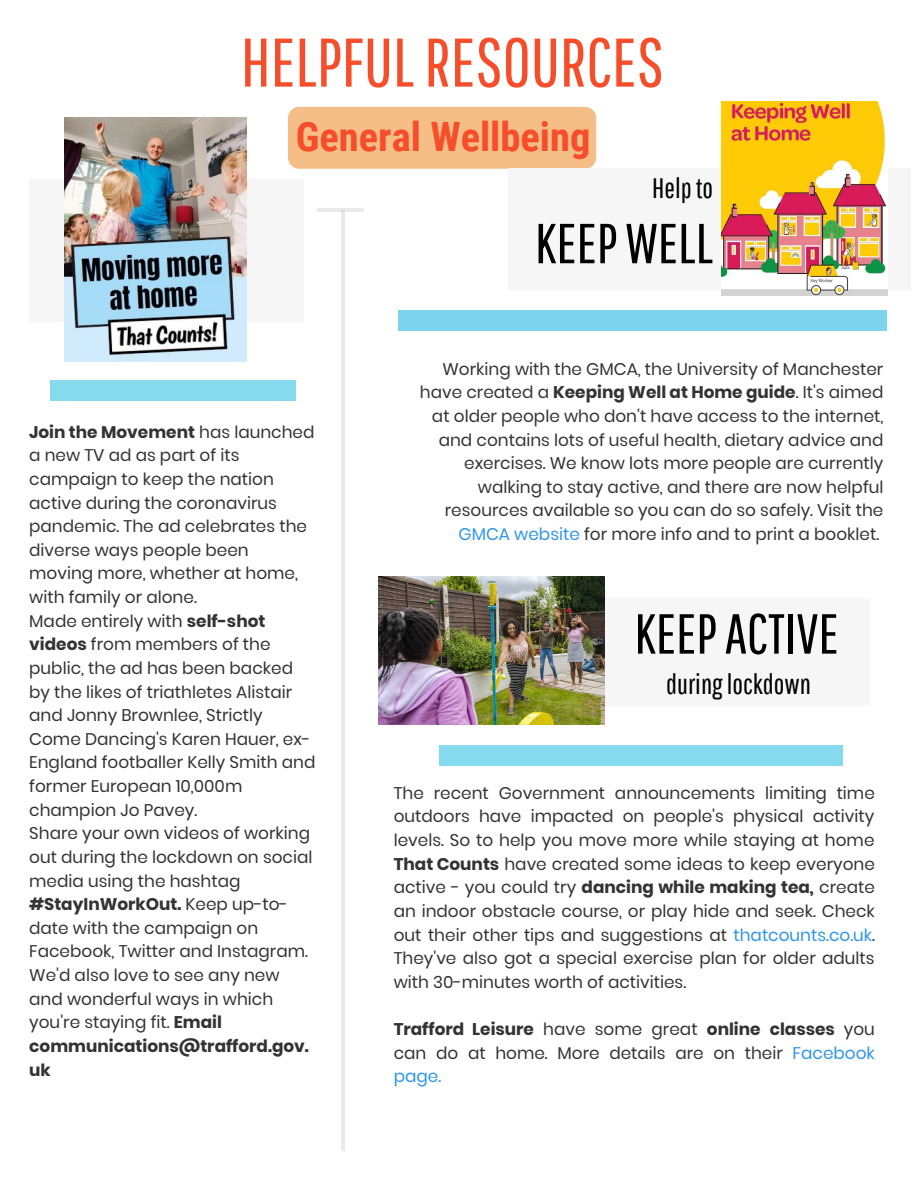
<style>
.page{position:relative;width:918px;height:1188px;background:#fff}
.page>*{position:absolute;margin:0;border:0;box-sizing:border-box;transform-origin:0 0}
.t1{font:68.7px "Pathway Gothic One";color:#f64d2a}
.t2{font:56.25px "Pathway Gothic One";color:#000}
.t3{font:700 40.5px "Roboto Condensed";color:#f64d2a}
.t4{font:28.2px "Pathway Gothic One";color:#000}
.t5{font:16.8px/23.7px "Poppins";color:#333;text-align:justify}
.s1{font-weight:700}
.s2{color:#2d95ec}
</style>
<div class="page">
<div style="left:288px;top:107px;width:308px;height:62px;background:#f5be86"></div>
<div style="left:29px;top:179px;width:275px;height:143px;background:#f6f6f6"></div>
<div style="left:467px;top:598px;width:403px;height:108px;background:#f6f6f6"></div>
<div style="left:509px;top:169px;width:402px;height:121px;background:#f6f6f6"></div>
<hr style="left:341px;top:210px;width:3px;height:941px;background:#eaeaea">
<hr style="left:317px;top:208px;width:46px;height:4px;background:#eaeaea">
<div style="left:398px;top:310px;width:489px;height:21px;background:#7dd3ed"></div>
<div style="left:51px;top:380px;width:245px;height:20px;background:#86daed"></div>
<div style="left:439px;top:746px;width:404px;height:20px;background:#86daed"></div>
<img style="left:721px;top:101px;width:167px;height:195px">
<img style="left:64px;top:117px;width:182px;height:244px">
<img style="left:378px;top:576px;width:226px;height:148px">
<h1 class="t1" style="left:241px;top:21px;width:425px">HELPFUL RESOURCES</h1>
<h3 class="t3" style="left:296px;top:108px;width:296px">General Wellbeing</h3>
<p class="t5" style="left:29px;top:420px;width:288px;text-align:left"><span class="s1">Join the Movement</span> has launched a new TV ad as part of its campaign to keep the nation active during the coronavirus pandemic. The ad celebrates the diverse ways people been moving more, whether at home, with family or alone.<br>Made entirely with <span class="s1">self-shot videos</span> from members of the public, the ad has been backed by the likes of triathletes Alistair and Jonny Brownlee, Strictly<br>Come Dancing's Karen Hauer, ex-<br>England footballer Kelly Smith and former European 10,000m champion Jo Pavey.<br>Share your own videos of working out during the lockdown on social media using the hashtag <span class="s1">#StayInWorkOut.</span> Keep up-to&shy;date with the campaign on<br>Facebook, Twitter and Instagram.<br>We'd also love to see any new and wonderful ways in which you're staying fit. <span class="s1">Email communications@trafford.gov. uk</span></p>
<h3 class="t4" style="left:652px;top:171px;width:63px">Help to</h3>
<h2 class="t2" style="left:535px;top:210px;width:180px">KEEP WELL</h2>
<p class="t5" style="left:420px;top:357px;width:465px;text-align:right">Working with the GMCA, the University of Manchester have created a <span class="s1">Keeping Well at Home guide</span>. It's aimed at older people who don't have access to the internet, and contains lots of useful health, dietary advice and exercises. We know lots more people are currently walking to stay active, and there are now helpful resources available so you can do so safely. Visit the <span class="s2">GMCA website</span> for more info and to print a booklet.</p>
<h2 class="t2" style="left:634px;top:600px;width:206px">KEEP ACTIVE</h2>
<h3 class="t4" style="left:666px;top:667px;width:147px">during lockdown</h3>
<p class="t5" style="left:394px;top:781px;width:483px">The recent Government announcements limiting time outdoors have impacted on people's physical activity levels. So to help you move more while staying at home <span class="s1">That Counts</span> have created some ideas to keep everyone active - you could try <span class="s1">dancing while making tea,</span> create an indoor obstacle course, or play hide and seek. Check out their other tips and suggestions at <span class="s2">thatcounts.co.uk</span>.<br>They've also got a special exercise plan for older adults with 30-minutes worth of activities.</p>
<p class="t5" style="left:394px;top:1017px;width:483px"><span class="s1">Trafford Leisure</span> have some great <span class="s1">online classes</span> you can do at home. More details are on their <span class="s2">Facebook page.</span></p>
</div>
